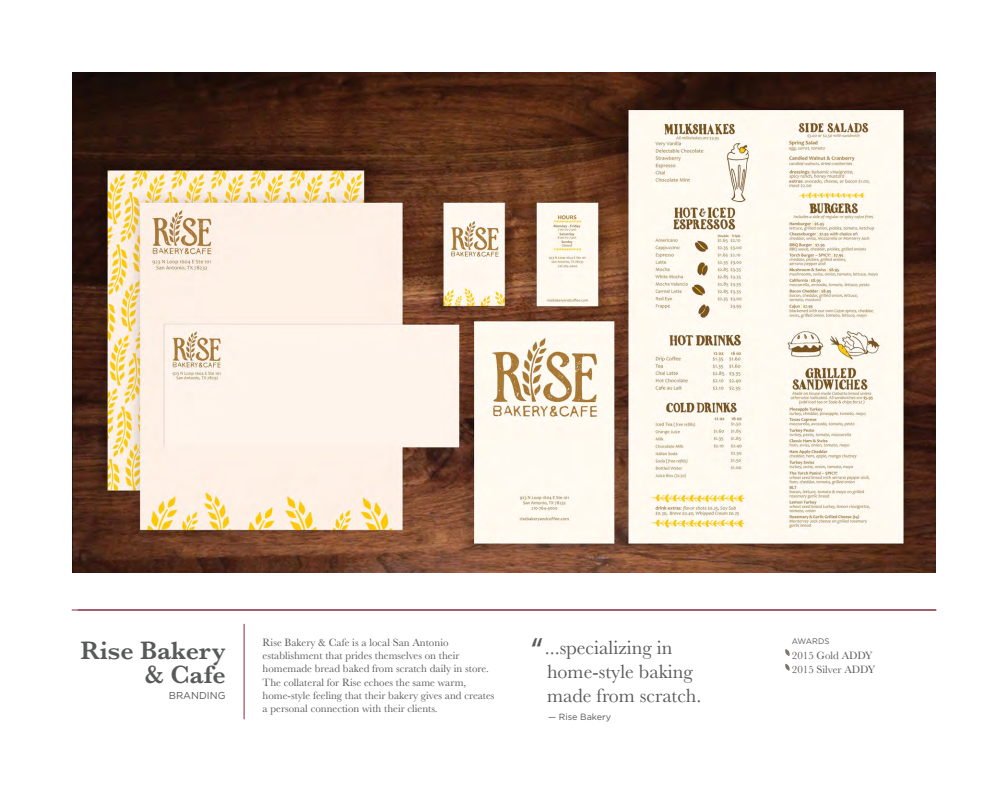
<style>
.page{position:relative;width:1008px;height:792px;background:#fff}
.page>*{position:absolute;margin:0;border:0;box-sizing:border-box;transform-origin:0 0}
.t1{font:600 26px/24px "Baskerville";color:#585959;text-align:right}
.t2{font:20px/24px "Baskerville";color:#585959}
.t3{font:11px/13.2px "Baskerville";color:#585959}
.t4{font:10px "Gotham";color:#585959}
.t5{font:9px "Gotham";color:#585959}
.t6{font:8px "Gotham";letter-spacing:.005em;color:#585959}
.s1{font-family:"Myriad Pro";font-size:35px}
</style>
<div class="page">
<img style="left:72px;top:72px;width:864px;height:501px">
<hr style="left:244px;top:624px;width:1px;height:95px;background:#842c40">
<hr style="left:72px;top:610px;width:864px;height:1px;background:#842c40">
<svg style="left:785px;top:649px;width:5px;height:7px"></svg>
<svg style="left:785px;top:664px;width:5px;height:7px"></svg>
<h1 class="t1" style="left:81px;top:639px;width:147px">Rise Bakery &amp; Cafe</h1>
<p class="t3" style="left:263px;top:636px;width:233px">Rise Bakery &amp; Cafe is a local San Antonio establishment that prides themselves on their homemade bread baked from scratch daily in store.<br>The collateral for Rise echoes the same warm, home-style feeling that their bakery gives and creates a personal connection with their clients.</p>
<h2 class="t2" style="left:547px;top:636px;width:156px;text-indent:-16px"><span class="s1">‘‘</span>...specializing in home-style baking made from scratch.</h2>
<p class="t5" style="left:548px;top:711px;width:64px">— Rise Bakery</p>
<p class="t4" style="left:169px;top:689px;width:58px">BRANDING</p>
<p class="t6" style="left:792px;top:636px;width:39px">AWARDS</p>
<p class="t3" style="left:792px;top:649px;width:85px;line-height:14px">2015 Gold ADDY<br>2015 Silver ADDY</p>
</div>
